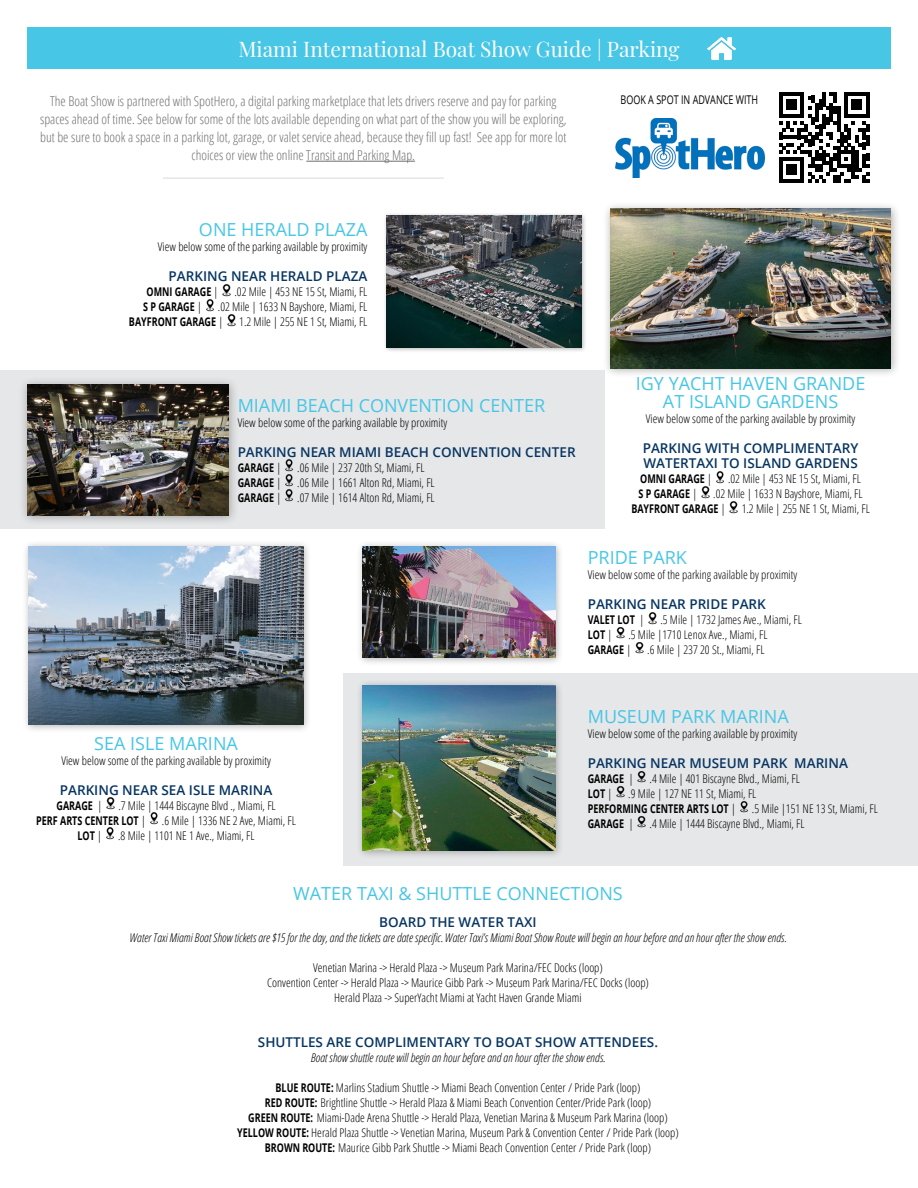
<style>
.page{position:relative;width:918px;height:1188px;background:#fff}
.page>*{position:absolute;margin:0;border:0;box-sizing:border-box;transform-origin:0 0}
.t1{font:21px "Playfair Display";color:#fff}
.t2{font:18px/18px "Open Sans";color:#47c6e6;text-align:center}
.t3{font:300 condensed 13.5px/18px "Open Sans";color:#6d6e71;text-align:center}
.t4{font:600 13.5px/15px "Open Sans";color:#073562}
.t5{font:300 condensed 12px/15px "Open Sans";color:#000}
.t6{font:italic 300 condensed 12px "Open Sans";color:#000}
.t7{font:700 12px "Open Sans";color:#000;scale:.75 1}
.t8{font:12px "Open Sans";color:#000;scale:.75 1}
.s1{font-weight:300;font-stretch:condensed}
.s2{font-weight:700;font-stretch:normal}
</style>
<div class="page">
<div style="left:344px;top:674px;width:574px;height:192px;background:#e6e7e8"></div>
<div style="left:0;top:370px;width:605px;height:159px;background:#e6e7e8"></div>
<div style="left:27px;top:27px;width:864px;height:41px;background:#47c6e6"></div>
<div style="left:383px;top:212px;width:204px;height:141px;background:#000;opacity:.3"></div>
<img style="left:387px;top:216px;width:195px;height:132px">
<svg style="left:206px;top:284px;width:30px;height:42px"></svg>
<hr style="left:306px;top:161px;width:109px;height:1px;background:#6d6e71">
<svg style="left:285px;top:459px;width:8px;height:43px"></svg>
<div style="left:18px;top:376px;width:221px;height:150px;background:#000;opacity:.3"></div>
<img style="left:27px;top:384px;width:202px;height:132px">
<div style="left:602px;top:201px;width:299px;height:178px;background:#000;opacity:.3"></div>
<img style="left:610px;top:208px;width:281px;height:161px">
<svg style="left:701px;top:471px;width:37px;height:42px"></svg>
<img style="left:707px;top:37px;width:29px;height:23px">
<svg style="left:648px;top:612px;width:9px;height:13px"></svg>
<svg style="left:616px;top:627px;width:9px;height:12px"></svg>
<svg style="left:635px;top:642px;width:9px;height:12px"></svg>
<div style="left:356px;top:540px;width:208px;height:126px;background:#000;opacity:.3"></div>
<img style="left:362px;top:546px;width:194px;height:112px">
<div style="left:23px;top:540px;width:289px;height:193px;background:#000;opacity:.3"></div>
<img style="left:29px;top:546px;width:274px;height:178px">
<svg style="left:106px;top:797px;width:9px;height:13px"></svg>
<svg style="left:150px;top:812px;width:8px;height:13px"></svg>
<svg style="left:106px;top:827px;width:8px;height:13px"></svg>
<svg style="left:637px;top:771px;width:9px;height:12px"></svg>
<svg style="left:616px;top:786px;width:9px;height:12px"></svg>
<svg style="left:740px;top:801px;width:8px;height:12px"></svg>
<svg style="left:637px;top:816px;width:9px;height:12px"></svg>
<div style="left:356px;top:679px;width:208px;height:180px;background:#000;opacity:.3"></div>
<img style="left:362px;top:686px;width:194px;height:165px">
<img style="left:616px;top:118px;width:148px;height:60px">
<svg style="left:779px;top:92px;width:90px;height:91px"></svg>
<hr style="left:163px;top:177px;width:281px;height:2px;background:#e6e7e8">
<h1 class="t1" style="left:238px;top:33px;width:443px">Miami International Boat Show Guide | Parking</h1>
<p class="t3" style="left:40px;top:92px;width:528px">The Boat Show is partnered with SpotHero, a digital parking marketplace that lets drivers reserve and pay for parking spaces ahead of time. See below for some of the lots available depending on what part of the show you will be exploring, but be sure to book a space in a parking lot, garage, or valet service ahead, because they fill up fast! See app for more lot choices or view the online Transit and Parking Map.</p>
<p class="t8" style="left:621px;top:92px;width:185px">BOOK A SPOT IN ADVANCE WITH</p>
<h2 class="t2" style="left:199px;top:220px;width:170px">ONE HERALD PLAZA</h2>
<p class="t5" style="left:158px;top:239px;width:211px">View below some of the parking available by proximity</p>
<p class="t4" style="left:169px;top:268px;width:200px">PARKING NEAR HERALD PLAZA</p>
<p class="t7" style="left:147px;top:283px;width:97px">OMNI GARAGE <span class="s1">|</span></p>
<p class="t5" style="left:234px;top:284px;width:134px">.02 Mile | 453 NE 15 St, Miami, FL</p>
<p class="t7" style="left:143px;top:298px;width:80px">S P GARAGE <span class="s1">|</span></p>
<p class="t5" style="left:129px;top:299px;width:240px;text-indent:89px">.02 Mile | 1633 N Bayshore, Miami, FL<br><span class="s2">BAYFRONT GARAGE</span> |</p>
<p class="t5" style="left:239px;top:314px;width:130px">1.2 Mile | 255 NE 1 St, Miami, FL</p>
<h2 class="t2" style="left:238px;top:396px;width:309px">MIAMI BEACH CONVENTION CENTER</h2>
<p class="t5" style="left:238px;top:414px;width:211px">View below some of the parking available by proximity</p>
<p class="t4" style="left:238px;top:444px;width:339px">PARKING NEAR MIAMI BEACH CONVENTION CENTER</p>
<p class="t7" style="left:238px;top:459px;width:59px">GARAGE <span class="s1">|</span></p>
<p class="t5" style="left:297px;top:459px;width:129px">.06 Mile | 237 20th St, Miami, FL</p>
<p class="t7" style="left:238px;top:474px;width:59px">GARAGE <span class="s1">|</span></p>
<p class="t5" style="left:297px;top:474px;width:139px">.06 Mile | 1661 Alton Rd, Miami, FL</p>
<p class="t7" style="left:238px;top:489px;width:59px">GARAGE <span class="s1">|</span></p>
<p class="t5" style="left:297px;top:489px;width:139px">.07 Mile | 1614 Alton Rd, Miami, FL</p>
<h2 class="t2" style="left:636px;top:374px;width:231px">IGY YACHT HAVEN GRANDE<br>AT ISLAND GARDENS</h2>
<p class="t5" style="left:646px;top:411px;width:211px">View below some of the parking available by proximity</p>
<p class="t4" style="left:643px;top:441px;width:217px">PARKING WITH COMPLIMENTARY<br>WATERTAXI TO ISLAND GARDENS</p>
<p class="t7" style="left:640px;top:471px;width:97px">OMNI GARAGE <span class="s1">|</span></p>
<p class="t5" style="left:728px;top:471px;width:134px">.02 Mile | 453 NE 15 St, Miami, FL</p>
<p class="t7" style="left:638px;top:486px;width:80px">S P GARAGE <span class="s1">|</span></p>
<p class="t5" style="left:631px;top:486px;width:233px;text-indent:82px">.02 Mile | 1633 N Bayshore, Miami, FL<br><span class="s2">BAYFRONT GARAGE</span> |</p>
<p class="t5" style="left:742px;top:501px;width:130px">1.2 Mile | 255 NE 1 St, Miami, FL</p>
<h2 class="t2" style="left:588px;top:548px;width:101px">PRIDE PARK</h2>
<p class="t5" style="left:588px;top:567px;width:211px">View below some of the parking available by proximity</p>
<p class="t4" style="left:588px;top:596px;width:180px">PARKING NEAR PRIDE PARK</p>
<p class="t7" style="left:588px;top:611px;width:77px">VALET LOT <span class="s1">|</span></p>
<p class="t5" style="left:660px;top:612px;width:143px">.5 Mile | 1732 James Ave., Miami, FL</p>
<p class="t7" style="left:588px;top:626px;width:34px">LOT <span class="s1">|</span></p>
<p class="t5" style="left:588px;top:627px;width:181px;text-indent:41px">.5 Mile |1710 Lenox Ave., Miami, FL<br><span class="s2">GARAGE</span> |</p>
<p class="t5" style="left:647px;top:642px;width:119px">.6 Mile | 237 20 St., Miami, FL</p>
<h2 class="t2" style="left:94px;top:734px;width:145px">SEA ISLE MARINA</h2>
<p class="t5" style="left:61px;top:752px;width:211px">View below some of the parking available by proximity</p>
<p class="t4" style="left:60px;top:782px;width:214px">PARKING NEAR SEA ISLE MARINA</p>
<p class="t7" style="left:57px;top:797px;width:63px">GARAGE <span class="s1">|</span></p>
<p class="t5" style="left:36px;top:797px;width:241px;text-indent:82px">.7 Mile | 1444 Biscayne Blvd ., Miami, FL<br><span class="s2">PERF ARTS CENTER LOT</span> |</p>
<p class="t5" style="left:162px;top:812px;width:136px">.6 Mile | 1336 NE 2 Ave, Miami, FL</p>
<p class="t7" style="left:78px;top:827px;width:34px">LOT <span class="s1">|</span></p>
<p class="t5" style="left:118px;top:827px;width:138px">.8 Mile | 1101 NE 1 Ave., Miami, FL</p>
<h2 class="t2" style="left:588px;top:707px;width:203px">MUSEUM PARK MARINA</h2>
<p class="t5" style="left:588px;top:725px;width:211px">View below some of the parking available by proximity</p>
<p class="t4" style="left:588px;top:755px;width:262px">PARKING NEAR MUSEUM PARK MARINA</p>
<p class="t7" style="left:588px;top:770px;width:63px">GARAGE <span class="s1">|</span></p>
<p class="t5" style="left:650px;top:770px;width:152px">.4 Mile | 401 Biscayne Blvd., Miami, FL</p>
<p class="t7" style="left:588px;top:785px;width:34px">LOT <span class="s1">|</span></p>
<p class="t5" style="left:588px;top:785px;width:170px;text-indent:41px">.9 Mile | 127 NE 11 St, Miami, FL<br><span class="s2">PERFORMING CENTER ARTS LOT</span> |</p>
<p class="t5" style="left:752px;top:800px;width:127px">.5 Mile |151 NE 13 St, Miami, FL</p>
<p class="t7" style="left:588px;top:815px;width:63px">GARAGE <span class="s1">|</span></p>
<p class="t5" style="left:650px;top:815px;width:157px">.4 Mile | 1444 Biscayne Blvd., Miami, FL</p>
<h2 class="t2" style="left:293px;top:884px;width:331px">WATER TAXI &amp; SHUTTLE CONNECTIONS</h2>
<p class="t4" style="left:379px;top:915px;width:159px">BOARD THE WATER TAXI</p>
<p class="t6" style="left:129px;top:930px;width:659px">Water Taxi Miami Boat Show tickets are $15 for the day, and the tickets are date specific. Water Taxi’s Miami Boat Show Route will begin an hour before and an hour after the show ends.</p>
<p class="t5" style="left:267px;top:960px;width:383px;text-align:center">Venetian Marina -&gt; Herald Plaza -&gt; Museum Park Marina/FEC Docks (loop)<br>Convention Center -&gt; Herald Plaza -&gt; Maurice Gibb Park -&gt; Museum Park Marina/FEC Docks (loop)<br>Herald Plaza -&gt; SuperYacht Miami at Yacht Haven Grande Miami</p>
<p class="t4" style="left:258px;top:1035px;width:402px">SHUTTLES ARE COMPLIMENTARY TO BOAT SHOW ATTENDEES.</p>
<p class="t6" style="left:311px;top:1050px;width:296px">Boat show shuttle route will begin an hour before and an hour after the show ends.</p>
<p class="t5" style="left:237px;top:1080px;width:443px;text-align:center"><span class="s2">BLUE ROUTE:</span> Marlins Stadium Shuttle -&gt; Miami Beach Convention Center / Pride Park (loop)<br><span class="s2">RED ROUTE:</span> Brightline Shuttle -&gt; Herald Plaza &amp; Miami Beach Convention Center/Pride Park (loop)<br><span class="s2">GREEN ROUTE:</span> Miami-Dade Arena Shuttle -&gt; Herald Plaza, Venetian Marina &amp; Museum Park Marina (loop)<br><span class="s2">YELLOW ROUTE:</span> Herald Plaza Shuttle -&gt; Venetian Marina, Museum Park &amp; Convention Center / Pride Park (loop)<br><span class="s2">BROWN ROUTE:</span> Maurice Gibb Park Shuttle -&gt; Miami Beach Convention Center / Pride Park (loop)</p>
</div>
